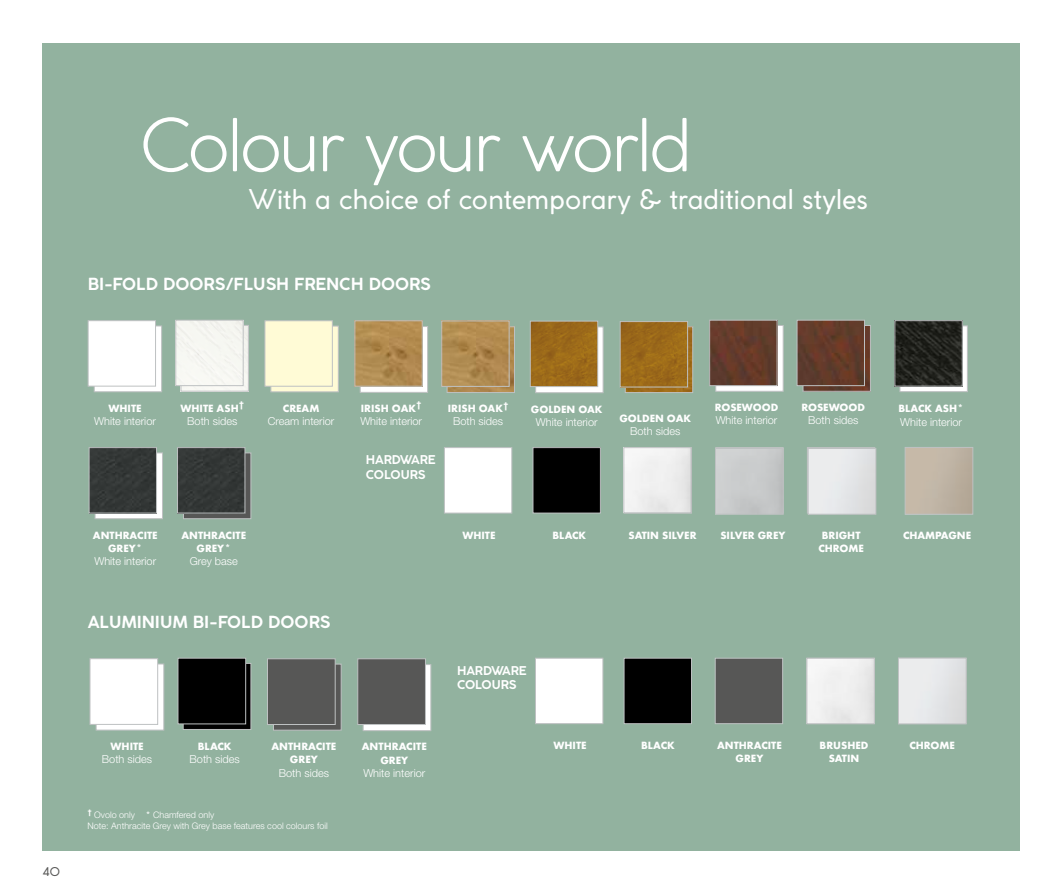
<style>
.page{position:relative;width:1063px;height:893px;background:#fff}
.page>*{position:absolute;margin:0;border:0;box-sizing:border-box;transform-origin:0 0}
.t1{font:300 72px "Coco Gothic";letter-spacing:-.04em;color:#fff}
.t2{font:27px "Coco Gothic";letter-spacing:-.015em;color:#fff}
.t3{font:700 16.5px "Coco Gothic";color:#fff}
.t4{font:700 12px/14.4px "Coco Gothic";color:#fff}
.t5{font:12px "Coco Gothic";color:#575756}
.t6{font:10.95px/13.2px "Futura Bld";color:#fff;text-align:center}
.t7{font:300 10.95px "Helvetica Neue LT Std";color:#fff}
.t8{font:300 9px/10.8px "Helvetica Neue LT Std";color:#fff}
.s1{font-family:"Futura Bld";font-weight:400}
</style>
<div class="page">
<div style="left:43px;top:43px;width:977px;height:807px;background:#92b29f"></div>
<div style="left:183px;top:663px;width:68px;height:66px;background:linear-gradient(to right,#000,#000)"></div>
<div style="left:183px;top:663px;width:68px;height:67px;border:1px solid #bec1c2"></div>
<div style="left:273px;top:664px;width:68px;height:66px;background:#575756"></div>
<div style="left:96px;top:664px;width:68px;height:66px;background:#fff;border:1px solid #bec1c2"></div>
<div style="left:90px;top:658px;width:68px;height:67px;background:#fff;border:1px solid #bec1c2"></div>
<div style="left:267px;top:658px;width:68px;height:67px;background:#575756;border:1px solid #bec1c2"></div>
<div style="left:178px;top:658px;width:68px;height:66px;background:#000"></div>
<div style="left:178px;top:658px;width:68px;height:66px;border:1px solid #bec1c2"></div>
<div style="left:363px;top:664px;width:68px;height:67px;background:#fff;border:1px solid #bec1c2"></div>
<div style="left:357px;top:658px;width:69px;height:67px;background:#575756;border:1px solid #bec1c2"></div>
<img style="left:183px;top:327px;width:64px;height:62px">
<div style="left:181px;top:325px;width:68px;height:66px;border:1px solid #bec1c2"></div>
<img style="left:627px;top:328px;width:64px;height:63px">
<div style="left:625px;top:326px;width:68px;height:67px;border:1px solid #bec1c2"></div>
<div style="left:535px;top:327px;width:68px;height:66px;background:#fff;border:1px solid #bec1c2"></div>
<div style="left:271px;top:326px;width:68px;height:66px;background:#fffbd6;border:1px solid #bec1c2"></div>
<div style="left:94px;top:326px;width:68px;height:66px;background:#fff;border:1px solid #bec1c2"></div>
<div style="left:88px;top:320px;width:68px;height:66px;background:#fff;border:1px solid #bec1c2"></div>
<div style="left:265px;top:320px;width:68px;height:66px;background:#fffbd6;border:1px solid #bec1c2"></div>
<img style="left:532px;top:323px;width:64px;height:62px">
<div style="left:530px;top:321px;width:68px;height:66px;border:1px solid #bec1c2"></div>
<img style="left:622px;top:323px;width:64px;height:62px">
<div style="left:620px;top:321px;width:68px;height:66px;border:1px solid #bec1c2"></div>
<div style="left:177px;top:322px;width:64px;height:62px;background:#f6f7f2"></div>
<div style="left:175px;top:320px;width:68px;height:66px;border:1px solid #bec1c2"></div>
<div style="left:360px;top:326px;width:68px;height:67px;background:#fff;border:1px solid #bec1c2"></div>
<div style="left:803px;top:325px;width:68px;height:67px;border:1px solid #bec1c2"></div>
<div style="left:715px;top:325px;width:68px;height:67px;background:#fff;border:1px solid #bec1c2"></div>
<img style="left:711px;top:322px;width:64px;height:62px">
<div style="left:709px;top:320px;width:68px;height:66px;border:1px solid #bec1c2"></div>
<div style="left:797px;top:320px;width:68px;height:66px;border:1px solid #bec1c2"></div>
<img style="left:357px;top:322px;width:64px;height:62px">
<div style="left:355px;top:320px;width:68px;height:66px;border:1px solid #bec1c2"></div>
<img style="left:449px;top:328px;width:64px;height:63px">
<div style="left:447px;top:326px;width:68px;height:67px;border:1px solid #bec1c2"></div>
<img style="left:443px;top:323px;width:64px;height:62px">
<div style="left:441px;top:321px;width:68px;height:66px;border:1px solid #bec1c2"></div>
<div style="left:900px;top:326px;width:68px;height:66px;background:#fff;border:1px solid #bec1c2"></div>
<div style="left:95px;top:453px;width:68px;height:66px;background:#fff;border:1px solid #bec1c2"></div>
<svg style="left:183px;top:453px;width:68px;height:66px"></svg>
<div style="left:91px;top:449px;width:64px;height:62px;background:#333736"></div>
<div style="left:89px;top:447px;width:68px;height:66px;border:1px solid #bec1c2"></div>
<div style="left:179px;top:449px;width:64px;height:62px;background:#333736"></div>
<div style="left:177px;top:447px;width:68px;height:66px;border:1px solid #bec1c2"></div>
<div style="left:444px;top:447px;width:68px;height:66px;background:#fff;border:1px solid #bec1c2"></div>
<div style="left:535px;top:658px;width:68px;height:66px;background:#fff;border:1px solid #bec1c2"></div>
<div style="left:533px;top:448px;width:67px;height:65px;background:#000"></div>
<div style="left:533px;top:447px;width:68px;height:66px;border:1px solid #bec1c2"></div>
<div style="left:624px;top:658px;width:68px;height:66px;background:#000"></div>
<div style="left:624px;top:658px;width:68px;height:66px;border:1px solid #bec1c2"></div>
<div style="left:715px;top:658px;width:68px;height:66px;background:#575756;border:1px solid #bec1c2"></div>
<div style="left:807px;top:447px;width:68px;height:66px;background:#bdc1c1"></div>
<img style="left:897px;top:322px;width:64px;height:62px">
<div style="left:895px;top:320px;width:68px;height:66px;border:1px solid #bec1c2"></div>
<img style="left:626px;top:449px;width:63px;height:62px">
<div style="left:624px;top:447px;width:67px;height:66px;border:1px solid #bec1c2"></div>
<img style="left:809px;top:660px;width:64px;height:62px">
<div style="left:807px;top:658px;width:68px;height:66px;border:1px solid #bec1c2"></div>
<img style="left:717px;top:450px;width:64px;height:62px">
<div style="left:715px;top:448px;width:68px;height:66px;border:1px solid #bec1c2"></div>
<img style="left:810px;top:450px;width:64px;height:62px">
<div style="left:808px;top:448px;width:68px;height:66px;border:1px solid #bec1c2"></div>
<img style="left:900px;top:660px;width:64px;height:62px">
<div style="left:898px;top:658px;width:68px;height:66px;border:1px solid #bec1c2"></div>
<img style="left:907px;top:449px;width:64px;height:63px">
<div style="left:905px;top:447px;width:68px;height:67px;border:1px solid #bec1c2"></div>
<h1 class="t1" style="left:140px;top:92px;width:553px">Colour your world</h1>
<h2 class="t2" style="left:249px;top:179px;width:621px">With a choice of contemporary &amp; traditional styles</h2>
<h3 class="t3" style="left:88px;top:271px;width:345px">BI-FOLD DOORS/FLUSH FRENCH DOORS</h3>
<p class="t5" style="left:43px;top:863px;width:19px">40</p>
<p class="t6" style="left:108px;top:402px;width:35px">WHITE</p>
<p class="t7" style="left:94px;top:414px;width:63px">White interior</p>
<p class="t6" style="left:180px;top:403px;width:65px">WHITE ASH<sup>†</sup></p>
<p class="t7" style="left:187px;top:414px;width:52px">Both sides</p>
<p class="t6" style="left:283px;top:402px;width:38px">CREAM</p>
<p class="t7" style="left:268px;top:414px;width:68px">Cream interior</p>
<p class="t6" style="left:361px;top:403px;width:62px">IRISH OAK<sup>†</sup></p>
<p class="t7" style="left:360px;top:415px;width:63px">White interior</p>
<p class="t6" style="left:448px;top:403px;width:62px">IRISH OAK<sup>†</sup></p>
<p class="t7" style="left:453px;top:415px;width:52px">Both sides</p>
<p class="t6" style="left:531px;top:403px;width:73px">GOLDEN OAK</p>
<p class="t7" style="left:536px;top:415px;width:63px">White interior</p>
<p class="t6" style="left:619px;top:413px;width:73px">GOLDEN OAK</p>
<p class="t7" style="left:630px;top:425px;width:52px">Both sides</p>
<p class="t6" style="left:715px;top:402px;width:65px">ROSEWOOD</p>
<p class="t7" style="left:716px;top:414px;width:63px">White interior</p>
<p class="t6" style="left:801px;top:402px;width:65px">ROSEWOOD</p>
<p class="t7" style="left:808px;top:414px;width:52px">Both sides</p>
<p class="t4" style="left:366px;top:453px;width:71px">HARDWARE<br>COLOURS</p>
<p class="t6" style="left:93px;top:529px;width:66px">ANTHRACITE<br>GREY*</p>
<p class="t7" style="left:94px;top:554px;width:63px">White interior</p>
<p class="t6" style="left:181px;top:529px;width:66px">ANTHRACITE<br>GREY*</p>
<p class="t7" style="left:190px;top:554px;width:50px">Grey base</p>
<p class="t6" style="left:462px;top:529px;width:35px">WHITE</p>
<p class="t6" style="left:553px;top:529px;width:35px">BLACK</p>
<p class="t6" style="left:628px;top:529px;width:70px">SATIN SILVER</p>
<p class="t6" style="left:720px;top:529px;width:67px">SILVER GREY</p>
<p class="t6" style="left:818px;top:529px;width:47px;text-align:left">BRIGHT<br>CHROME</p>
<h3 class="t3" style="left:88px;top:609px;width:244px">ALUMINIUM BI-FOLD DOORS</h3>
<p class="t4" style="left:457px;top:663px;width:71px">HARDWARE<br>COLOURS</p>
<p class="t6" style="left:110px;top:741px;width:35px">WHITE</p>
<p class="t7" style="left:102px;top:753px;width:52px">Both sides</p>
<p class="t6" style="left:198px;top:741px;width:35px">BLACK</p>
<p class="t7" style="left:190px;top:753px;width:52px">Both sides</p>
<p class="t6" style="left:271px;top:741px;width:66px">ANTHRACITE<br>GREY</p>
<p class="t7" style="left:279px;top:766px;width:52px">Both sides</p>
<p class="t6" style="left:362px;top:741px;width:66px">ANTHRACITE<br>GREY</p>
<p class="t7" style="left:363px;top:766px;width:63px">White interior</p>
<p class="t6" style="left:553px;top:740px;width:35px">WHITE</p>
<p class="t6" style="left:641px;top:740px;width:35px">BLACK</p>
<p class="t6" style="left:717px;top:740px;width:66px">ANTHRACITE<br>GREY</p>
<p class="t6" style="left:820px;top:740px;width:50px">BRUSHED<br>SATIN</p>
<p class="t8" style="left:88px;top:809px;width:242px"><sup>†</sup> Ovolo only <span class="s1">*</span> Chamfered only<br>Note: Anthracite Grey with Grey base features cool colours foil</p>
<p class="t6" style="left:898px;top:403px;width:67px">BLACK ASH*</p>
<p class="t7" style="left:900px;top:415px;width:63px">White interior</p>
<p class="t6" style="left:903px;top:529px;width:70px">CHAMPAGNE</p>
<p class="t6" style="left:910px;top:740px;width:47px">CHROME</p>
</div>
